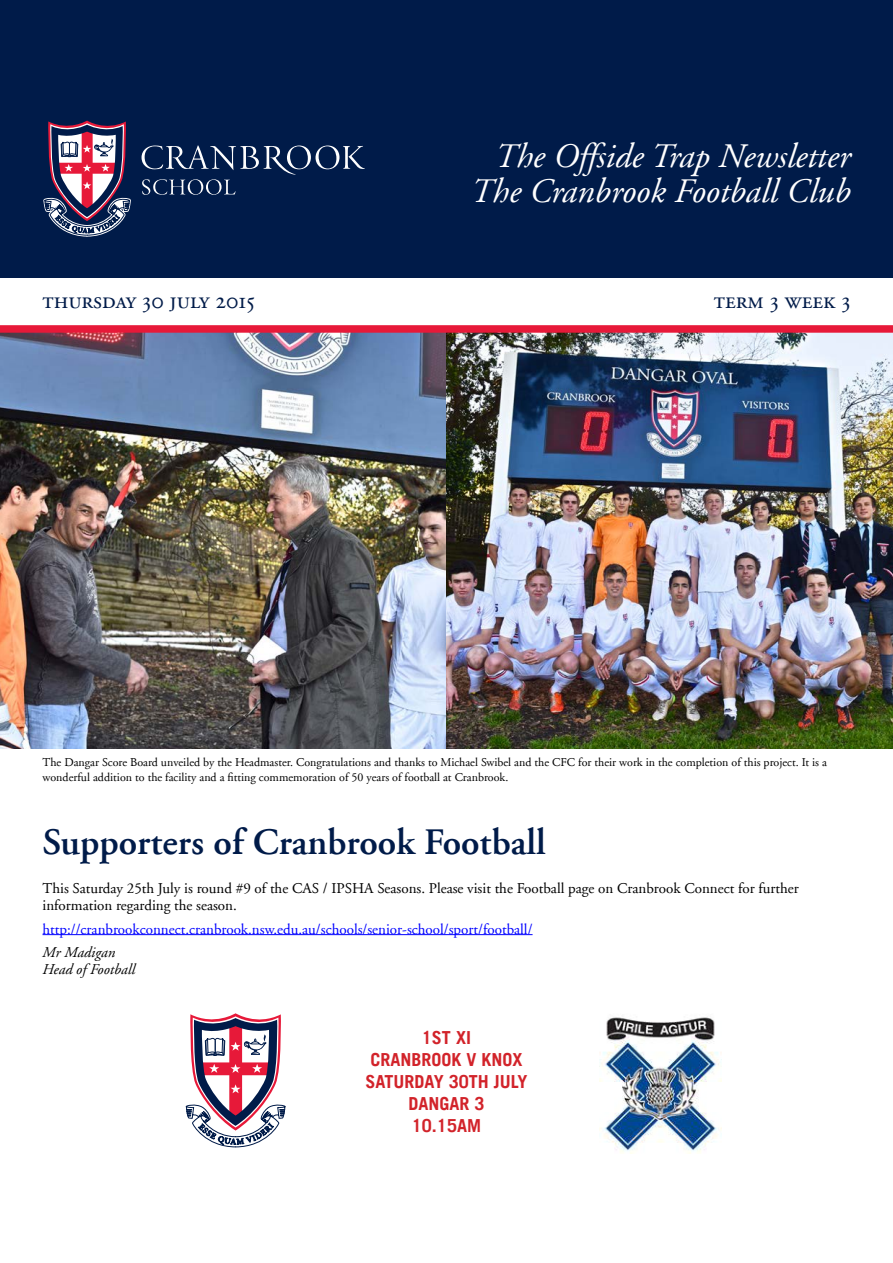
<style>
.page{position:relative;width:893px;height:1263px;background:#fff}
.page>*{position:absolute;margin:0;border:0;box-sizing:border-box;transform-origin:0 0}
.t1{font:600 37.5px "Adobe Garamond";color:#001b49}
.t2{font:italic 34.5px/34.5px "Adobe Garamond";color:#fff;text-align:right}
.t3{font:24px "Adobe Garamond Regular SC";color:#001b49}
.t4{font:700 18px/21.9px "Trade Gothic LT";color:#d2232a;text-align:center}
.t5{font:15px/17.2px "Adobe Garamond";color:#000}
.t6{font:15px "Adobe Garamond";color:#00f}
.t7{font:italic 15px/17.2px "Adobe Garamond";color:#000}
.t8{font:12px/15px "Adobe Garamond";color:#000}
</style>
<div class="page">
<hr style="left:43px;top:934px;width:490px;height:1px;background:#00f">
<svg style="left:185px;top:1013px;width:101px;height:135px"></svg>
<img style="left:600px;top:1017px;width:121px;height:136px">
<img style="left:0;top:333px;width:446px;height:415px">
<img style="left:446px;top:333px;width:447px;height:415px">
<div style="left:0;top:0;width:893px;height:277px;background:#001b49"></div>
<svg style="left:142px;top:145px;width:223px;height:50px"></svg>
<svg style="left:43px;top:121px;width:88px;height:116px"></svg>
<div style="left:0;top:325px;width:893px;height:8px;background:#e71939"></div>
<h2 class="t2" style="left:471px;top:140px;width:381px">The Offside Trap Newsletter<br>The Cranbrook Football Club</h2>
<h3 class="t3" style="left:43px;top:287px;width:214px">thursday 30 july 2015</h3>
<h3 class="t3" style="left:714px;top:287px;width:138px">term 3 week 3</h3>
<p class="t8" style="left:43px;top:755px;width:786px">The Dangar Score Board unveiled by the Headmaster. Congratulations and thanks to Michael Swibel and the CFC for their work in the completion of this project. It is a wonderful addition to the facility and a fitting commemoration of 50 years of football at Cranbrook.</p>
<h1 class="t1" style="left:43px;top:822px;width:505px">Supporters of Cranbrook Football</h1>
<p class="t5" style="left:43px;top:880px;width:758px">This Saturday 25th July is round #9 of the CAS / IPSHA Seasons. Please visit the Football page on Cranbrook Connect for further information regarding the season.</p>
<p class="t6" style="left:43px;top:921px;width:492px">http://cranbrookconnect.cranbrook.nsw.edu.au/schools/senior-school/sport/football/</p>
<p class="t7" style="left:43px;top:944px;width:94px">Mr Madigan<br>Head of Football</p>
<h3 class="t4" style="left:366px;top:1026px;width:163px">1ST XI<br>CRANBROOK V KNOX<br>SATURDAY 30TH JULY<br>DANGAR 3<br>10.15AM</h3>
</div>
